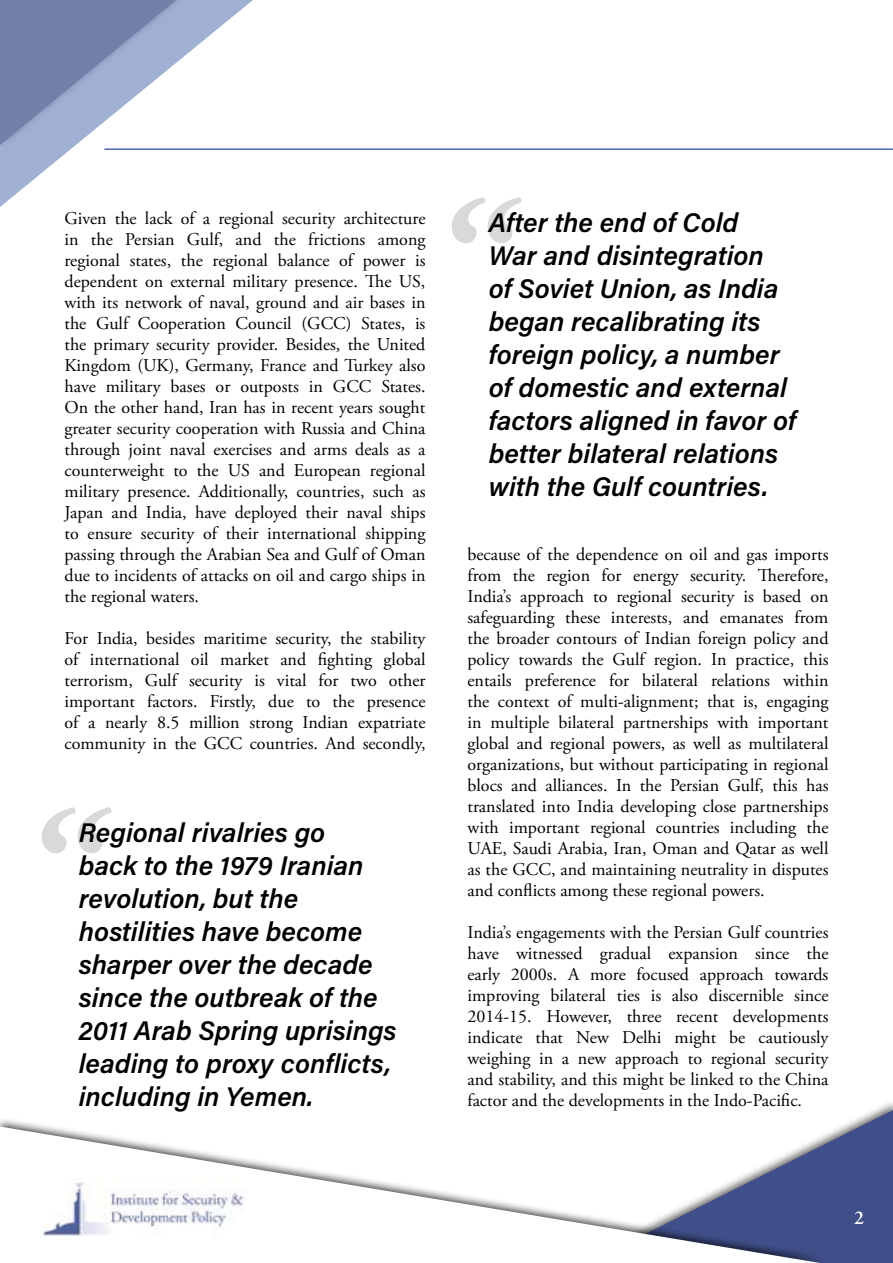
<style>
.page{position:relative;width:893px;height:1263px;background:#fff}
.page>*{position:absolute;margin:0;border:0;box-sizing:border-box;transform-origin:0 0}
.t1{font:27px/33px "Acumin Variable Concept";color:#000}
.t2{font:600 19.5px "Adobe Garamond Pro";color:#fff}
.t3{font:18px/21px "Adobe Garamond Pro";color:#000;text-align:justify}
</style>
<div class="page">
<hr style="left:104px;top:148px;width:789px;height:2px;background:#5066a7">
<svg style="left:829px;top:1110px;width:64px;height:153px;background:#505e92"></svg>
<div style="left:0;top:1116px;width:829px;height:147px;background:#000;opacity:.75"></div>
<svg style="left:0;top:1126px;width:820px;height:137px"></svg>
<svg style="left:0;top:0;width:253px;height:207px"></svg>
<img style="left:44px;top:1177px;width:202px;height:60px">
<svg style="left:42px;top:807px;width:70px;height:46px"></svg>
<svg style="left:452px;top:197px;width:70px;height:46px"></svg>
<p class="t3" style="left:64px;top:208px;width:363px">Given the lack of a regional security architecture in the Persian Gulf, and the frictions among regional states, the regional balance of power is dependent on external military presence. The US, with its network of naval, ground and air bases in the Gulf Cooperation Council (GCC) States, is the primary security provider. Besides, the United Kingdom (UK), Germany, France and Turkey also have military bases or outposts in GCC States.<br>On the other hand, Iran has in recent years sought greater security cooperation with Russia and China through joint naval exercises and arms deals as a counterweight to the US and European regional military presence. Additionally, countries, such as Japan and India, have deployed their naval ships to ensure security of their international shipping passing through the Arabian Sea and Gulf of Oman due to incidents of attacks on oil and cargo ships in the regional waters.</p>
<p class="t3" style="left:64px;top:628px;width:362px">For India, besides maritime security, the stability of international oil market and fighting global terrorism, Gulf security is vital for two other important factors. Firstly, due to the presence of a nearly 8.5 million strong Indian expatriate community in the GCC countries. And secondly,</p>
<h1 class="t1" style="left:79px;top:815px;width:319px">Regional rivalries go<br>back to the 1979 Iranian revolution, but the hostilities have become sharper over the decade since the outbreak of the<br>2011 Arab Spring uprisings leading to proxy conflicts, including in Yemen.</h1>
<h1 class="t1" style="left:489px;top:205px;width:309px">After the end of Cold<br>War and disintegration<br>of Soviet Union, as India began recalibrating its foreign policy, a number of domestic and external factors aligned in favor of better bilateral relations with the Gulf countries.</h1>
<p class="t3" style="left:467px;top:544px;width:363px">because of the dependence on oil and gas imports from the region for energy security. Therefore, India’s approach to regional security is based on safeguarding these interests, and emanates from the broader contours of Indian foreign policy and policy towards the Gulf region. In practice, this entails preference for bilateral relations within the context of multi-alignment; that is, engaging in multiple bilateral partnerships with important global and regional powers, as well as multilateral organizations, but without participating in regional blocs and alliances. In the Persian Gulf, this has translated into India developing close partnerships with important regional countries including the UAE, Saudi Arabia, Iran, Oman and Qatar as well as the GCC, and maintaining neutrality in disputes and conflicts among these regional powers.</p>
<p class="t3" style="left:467px;top:922px;width:363px">India’s engagements with the Persian Gulf countries have witnessed gradual expansion since the early 2000s. A more focused approach towards improving bilateral ties is also discernible since 2014-15. However, three recent developments indicate that New Delhi might be cautiously weighing in a new approach to regional security and stability, and this might be linked to the China factor and the developments in the Indo-Pacific.</p>
<p class="t2" style="left:854px;top:1206px;width:11px">2</p>
</div>
